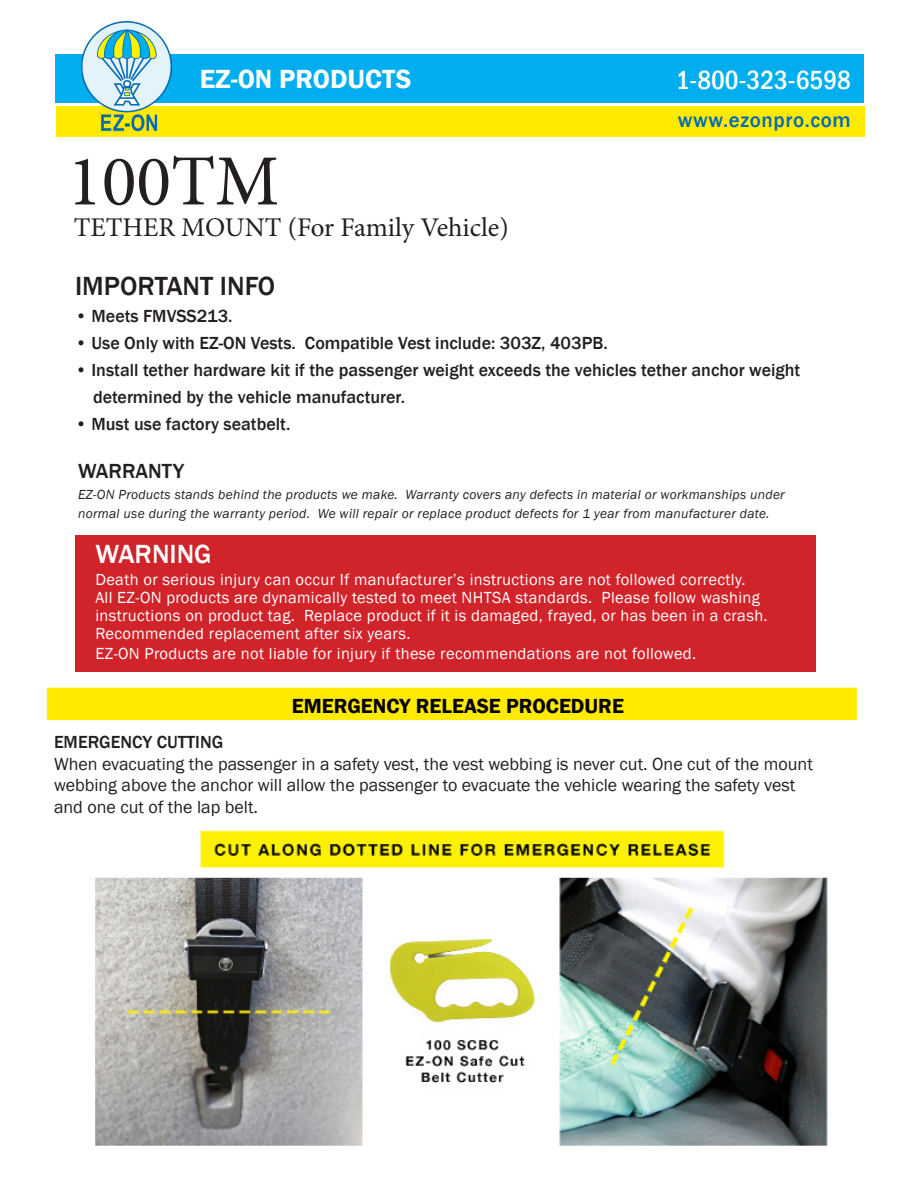
<style>
.page{position:relative;width:918px;height:1188px;background:#fff}
.page>*{position:absolute;margin:0;border:0;box-sizing:border-box;transform-origin:0 0}
.t1{font:72px "Minion Pro";color:#231f20}
.t2{font:27px "Minion Pro";color:#231f20}
.t3{font:500 condensed 27px "Franklin Gothic";color:#fff}
.t4{font:500 27px "Franklin Gothic";color:#231f20}
.t5{font:600 27px "Franklin Gothic";color:#fff}
.t6{font:500 27px "Franklin Gothic";color:#fff}
.t7{font:600 21px "Franklin Gothic";color:#000}
.t8{font:500 21px "Franklin Gothic";letter-spacing:.03em;color:#006ab6}
.t9{font:500 21px "Franklin Gothic";color:#231f20}
.t10{font:500 18px "Franklin Gothic";color:#231f20}
.t11{font:18px "Franklin Gothic";color:#231f20}
.t12{font:16.5px/18px "Franklin Gothic";letter-spacing:.02em;color:#fff}
.t13{font:italic 13.5px/19.5px "Franklin Gothic";letter-spacing:.02em;color:#231f20}
</style>
<div class="page">
<div style="left:47px;top:688px;width:810px;height:32px;background:#ffea00"></div>
<img style="left:95px;top:830px;width:733px;height:316px">
<div style="left:56px;top:106px;width:809px;height:31px;background:#ffea00"></div>
<div style="left:56px;top:54px;width:808px;height:48px;background:#00aeef"></div>
<img style="left:81px;top:22px;width:90px;height:110px">
<div style="left:75px;top:535px;width:741px;height:137px;background:#d1232a"></div>
<p class="t5" style="left:200px;top:63px;width:213px">EZ-ON PRODUCTS</p>
<p class="t3" style="left:676px;top:63px;width:177px">1-800-323-6598</p>
<p class="t8" style="left:678px;top:107px;width:175px">www.ezonpro.com</p>
<p class="t1" style="left:67px;top:133px;width:213px">100TM</p>
<p class="t2" style="left:74px;top:209px;width:436px">TETHER MOUNT (For Family Vehicle)</p>
<p class="t4" style="left:75px;top:269px;width:202px">IMPORTANT INFO</p>
<p class="t10" style="left:75px;top:305px;width:159px">• Meets FMVSS213.</p>
<p class="t10" style="left:75px;top:332px;width:534px">• Use Only with EZ-ON Vests. Compatible Vest include: 303Z, 403PB.</p>
<p class="t10" style="left:75px;top:359px;width:727px">• Install tether hardware kit if the passenger weight exceeds the vehicles tether anchor weight</p>
<p class="t10" style="left:93px;top:386px;width:314px">determined by the vehicle manufacturer.</p>
<p class="t10" style="left:75px;top:413px;width:217px">• Must use factory seatbelt.</p>
<p class="t9" style="left:78px;top:458px;width:108px">WARRANTY</p>
<p class="t13" style="left:78px;top:485px;width:708px">EZ-ON Products stands behind the products we make. Warranty covers any defects in material or workmanships under normal use during the warranty period. We will repair or replace product defects for 1 year from manufacturer date.</p>
<p class="t6" style="left:95px;top:537px;width:118px">WARNING</p>
<p class="t12" style="left:95px;top:571px;width:652px">Death or serious injury can occur If manufacturer’s instructions are not followed correctly.</p>
<p class="t12" style="left:95px;top:589px;width:674px">All EZ-ON products are dynamically tested to meet NHTSA standards. Please follow washing instructions on product tag. Replace product if it is damaged, frayed, or has been in a crash.<br>Recommended replacement after six years.</p>
<p class="t12" style="left:95px;top:645px;width:602px">EZ-ON Products are not liable for injury if these recommendations are not followed.</p>
<p class="t7" style="left:292px;top:693px;width:334px">EMERGENCY RELEASE PROCEDURE</p>
<p class="t10" style="left:54px;top:731px;width:171px">EMERGENCY CUTTING</p>
<p class="t11" style="left:54px;top:753px;width:760px">When evacuating the passenger in a safety vest, the vest webbing is never cut. One cut of the mount</p>
<p class="t11" style="left:54px;top:774px;width:743px">webbing above the anchor will allow the passenger to evacuate the vehicle wearing the safety vest</p>
<p class="t11" style="left:54px;top:796px;width:206px">and one cut of the lap belt.</p>
</div>
